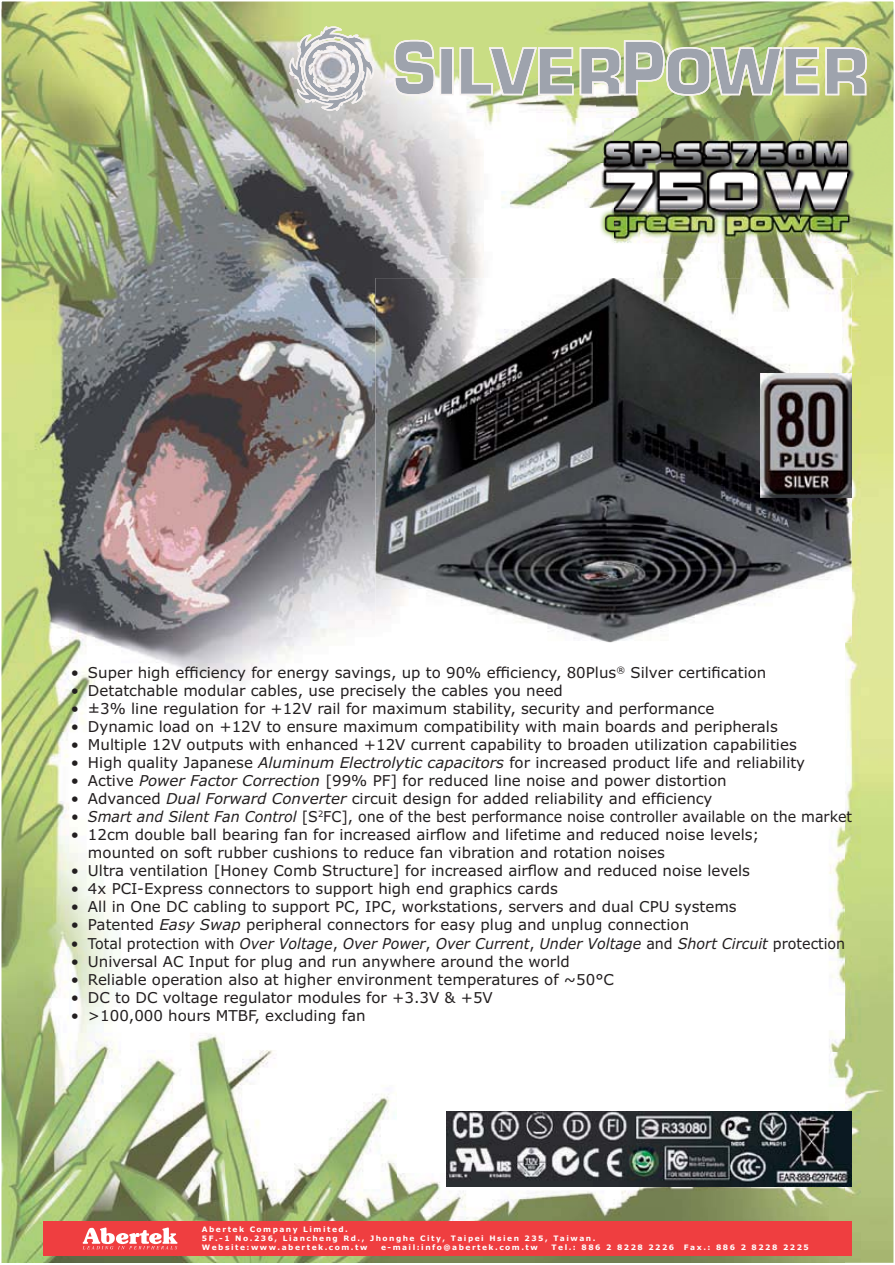
<style>
.page{position:relative;width:895px;height:1265px;background:#fff}
.page>*{position:absolute;margin:0;border:0;box-sizing:border-box;transform-origin:0 0}
.t1{font:15px/18px "Verdana";color:#231f20}
.t2{font:italic 15px "Verdana";color:#231f20;scale:.95 1}
.t3{font:15px "Verdana";color:#231f20;scale:.95 1}
.t4{font:700 7.5px/9px "Verdana";letter-spacing:.2em;color:#fff}
.s1{font-style:italic}
.s2{font-style:normal}
</style>
<div class="page">
<img style="left:3px;top:3px;width:394px;height:1258px">
<img style="left:397px;top:3px;width:199px;height:275px">
<img style="left:596px;top:3px;width:295px;height:115px">
<img style="left:659px;top:253px;width:232px;height:63px">
<img style="left:844px;top:316px;width:47px;height:945px">
<img style="left:397px;top:642px;width:447px;height:619px">
<svg style="left:289px;top:26px;width:85px;height:85px"></svg>
<svg style="left:394px;top:40px;width:59px;height:56px"></svg>
<svg style="left:459px;top:47px;width:114px;height:48px"></svg>
<svg style="left:579px;top:40px;width:240px;height:56px"></svg>
<svg style="left:825px;top:47px;width:41px;height:48px"></svg>
<div style="left:43px;top:1221px;width:808px;height:34px;background:#ef3e40"></div>
<img style="left:375px;top:278px;width:476px;height:364px">
<img style="left:760px;top:373px;width:91px;height:124px">
<img style="left:446px;top:1111px;width:405px;height:75px">
<img style="left:567px;top:118px;width:324px;height:135px">
<img style="left:313px;top:53px;width:37px;height:34px">
<img style="left:322px;top:50px;width:17px;height:3px">
<svg style="left:83px;top:1227px;width:94px;height:22px"></svg>
<p class="t1" style="left:71px;top:665px;width:697px">• Super high efficiency for energy savings, up to 90% efficiency, 80Plus<sup>®</sup> Silver certification</p>
<p class="t1" style="left:71px;top:683px;width:493px">• Detatchable modular cables, use precisely the cables you need</p>
<p class="t1" style="left:71px;top:701px;width:644px">• ±3% line regulation for +12V rail for maximum stability, security and performance</p>
<p class="t1" style="left:71px;top:719px;width:708px">• Dynamic load on +12V to ensure maximum compatibility with main boards and peripherals</p>
<p class="t1" style="left:71px;top:737px;width:727px">• Multiple 12V outputs with enhanced +12V current capability to broaden utilization capabilities</p>
<p class="t1" style="left:71px;top:755px;width:735px">• High quality Japanese <span class="s1">Aluminum Electrolytic capacitors</span> for increased product life and reliability</p>
<p class="t1" style="left:71px;top:773px;width:657px">• Active <span class="s1">Power Factor Correction</span> [99% PF] for reduced line noise and power distortion</p>
<p class="t1" style="left:71px;top:791px;width:643px">• Advanced <span class="s1">Dual Forward Converter</span> circuit design for added reliability and efficiency</p>
<p class="t3" style="left:71px;top:811px;width:823px"><span class="s1">• Smart and Silent Fan Control</span> [S<sup>2</sup>FC], one of the best performance noise controller available on the market</p>
<p class="t1" style="left:88px;top:827px;width:673px;text-indent:-17px">• 12cm double ball bearing fan for increased airflow and lifetime and reduced noise levels; mounted on soft rubber cushions to reduce fan vibration and rotation noises</p>
<p class="t1" style="left:71px;top:863px;width:680px">• Ultra ventilation [Honey Comb Structure] for increased airflow and reduced noise levels</p>
<p class="t1" style="left:71px;top:881px;width:488px">• 4x PCI-Express connectors to support high end graphics cards</p>
<p class="t1" style="left:71px;top:899px;width:667px">• All in One DC cabling to support PC, IPC, workstations, servers and dual CPU systems</p>
<p class="t1" style="left:71px;top:917px;width:619px">• Patented <span class="s1">Easy Swap</span> peripheral connectors for easy plug and unplug connection</p>
<p class="t2" style="left:71px;top:937px;width:816px"><span class="s2">• Total protection with</span> Over Voltage<span class="s2">,</span> Over Power<span class="s2">,</span> Over Current<span class="s2">,</span> Under Voltage <span class="s2">and</span> Short Circuit <span class="s2">protection</span></p>
<p class="t1" style="left:71px;top:953px;width:500px">• Universal AC Input for plug and run anywhere around the world</p>
<p class="t1" style="left:71px;top:971px;width:544px">• Reliable operation also at higher environment temperatures of ~50°C</p>
<p class="t1" style="left:71px;top:989px;width:423px">• DC to DC voltage regulator modules for +3.3V &amp; +5V</p>
<p class="t1" style="left:71px;top:1007px;width:296px">• &gt;100,000 hours MTBF, excluding fan</p>
<p class="t4" style="left:202px;top:1225px;width:395px">Abertek Company Limited.<br>5F.-1 No.236, Liancheng Rd., Jhonghe City, Taipei Hsien 235, Taiwan.<br>Website:www.abertek.com.tw</p>
<p class="t4" style="left:381px;top:1243px;width:158px">e-mail:info@abertek.com.tw</p>
<p class="t4" style="left:551px;top:1243px;width:124px">Tel.: 886 2 8228 2226</p>
<p class="t4" style="left:683px;top:1243px;width:126px">Fax.: 886 2 8228 2225</p>
</div>
